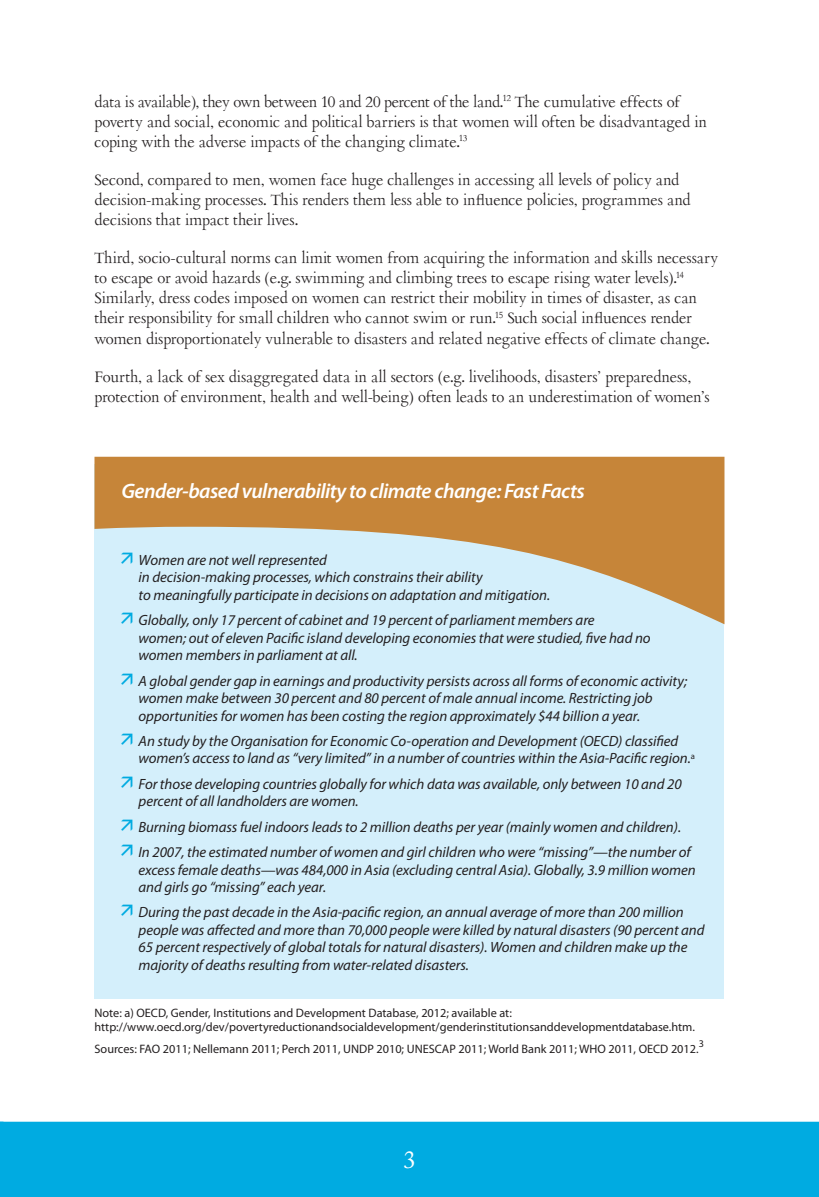
<style>
.page{position:relative;width:819px;height:1197px;background:#fff}
.page>*{position:absolute;margin:0;border:0;box-sizing:border-box;transform-origin:0 0}
.t1{font:24.5px "Adobe Caslon Pro";color:#fff}
.box_h{font:italic 600 21px "Myriad Pro";letter-spacing:-.025em;color:#fff}
.txt{font:16.1px/20.1px "Aetna JY Newstyle Roman";letter-spacing:-.005em;color:#231f20}
.box_bullet{font:italic 14.88px/17.5px "Myriad Pro";letter-spacing:-.005em;color:#231f20}
.source{font:12.25px/14px "Myriad Pro";color:#231f20}
.source-2{font:10.15px "Myriad Pro";color:#231f20}
</style>
<div class="page">
<div style="left:0;top:1121px;width:819px;height:76px;background:#00abe1"></div>
<div style="left:94px;top:464px;width:630px;height:534px;background:#d4effb"></div>
<svg style="left:94px;top:457px;width:630px;height:167px;fill:#c68539"></svg>
<svg style="left:121px;top:552px;width:11px;height:12px"></svg>
<svg style="left:121px;top:613px;width:11px;height:11px"></svg>
<p class="txt" style="left:94px;top:92px;width:614px">data is available), they own between 10 and 20 percent of the land.<sup>12</sup> The cumulative effects of poverty and social, economic and political barriers is that women will often be disadvantaged in coping with the adverse impacts of the changing climate.<sup>13</sup></p>
<p class="txt" style="left:94px;top:170px;width:598px">Second, compared to men, women face huge challenges in accessing all levels of policy and decision-making processes. This renders them less able to influence policies, programmes and decisions that impact their lives.</p>
<p class="txt" style="left:94px;top:248px;width:625px">Third, socio-cultural norms can limit women from acquiring the information and skills necessary to escape or avoid hazards (e.g. swimming and climbing trees to escape rising water levels).<sup>14<br></sup>Similarly, dress codes imposed on women can restrict their mobility in times of disaster, as can their responsibility for small children who cannot swim or run.<sup>15</sup> Such social influences render women disproportionately vulnerable to disasters and related negative effects of climate change.</p>
<p class="txt" style="left:94px;top:367px;width:617px">Fourth, a lack of sex disaggregated data in all sectors (e.g. livelihoods, disasters’ preparedness, protection of environment, health and well-being) often leads to an underestimation of women’s</p>
<p class="box_h" style="left:121px;top:477px;width:465px">Gender-based vulnerability to climate change: Fast Facts</p>
<p class="box_bullet" style="left:139px;top:551px;width:413px">Women are not well represented<br>in decision-making processes, which constrains their ability<br>to meaningfully participate in decisions on adaptation and mitigation.</p>
<p class="box_bullet" style="left:139px;top:611px;width:514px">Globally, only 17 percent of cabinet and 19 percent of parliament members are<br>women; out of eleven Pacific island developing economies that were studied, five had no women members in parliament at all.</p>
<p class="box_bullet" style="left:139px;top:672px;width:550px">A global gender gap in earnings and productivity persists across all forms of economic activity; women make between 30 percent and 80 percent of male annual income. Restricting job opportunities for women has been costing the region approximately $44 billion a year.</p>
<p class="box_bullet" style="left:139px;top:732px;width:558px">An study by the Organisation for Economic Co-operation and Development (OECD) classified women’s access to land as “very limited” in a number of countries within the Asia-Pacific region.<sup>a</sup></p>
<p class="box_bullet" style="left:139px;top:775px;width:545px">For those developing countries globally for which data was available, only between 10 and 20 percent of all landholders are women.</p>
<p class="box_bullet" style="left:139px;top:818px;width:544px">Burning biomass fuel indoors leads to 2 million deaths per year (mainly women and children).</p>
<p class="box_bullet" style="left:139px;top:843px;width:559px">In 2007, the estimated number of women and girl children who were “missing”—the number of excess female deaths—was 484,000 in Asia (excluding central Asia). Globally, 3.9 million women and girls go “missing” each year.</p>
<p class="box_bullet" style="left:139px;top:904px;width:568px">During the past decade in the Asia-pacific region, an annual average of more than 200 million people was affected and more than 70,000 people were killed by natural disasters (90 percent and 65 percent respectively of global totals for natural disasters). Women and children make up the majority of deaths resulting from water-related disasters.</p>
<p class="source" style="left:94px;top:1006px;width:602px">Note: a) OECD, Gender, Institutions and Development Database, 2012; available at: http://www.oecd.org/dev/povertyreductionandsocialdevelopment/genderinstitutionsanddevelopmentdatabase.htm.</p>
<p class="source" style="left:94px;top:1041px;width:606px">Sources: FAO 2011; Nellemann 2011; Perch 2011, UNDP 2010; UNESCAP 2011; World Bank 2011; WHO 2011, OECD 2012.</p>
<p class="source-2" style="left:699px;top:1037px;width:7px">3</p>
<p class="t1" style="left:403px;top:1145px;width:14px">3</p>
</div>
